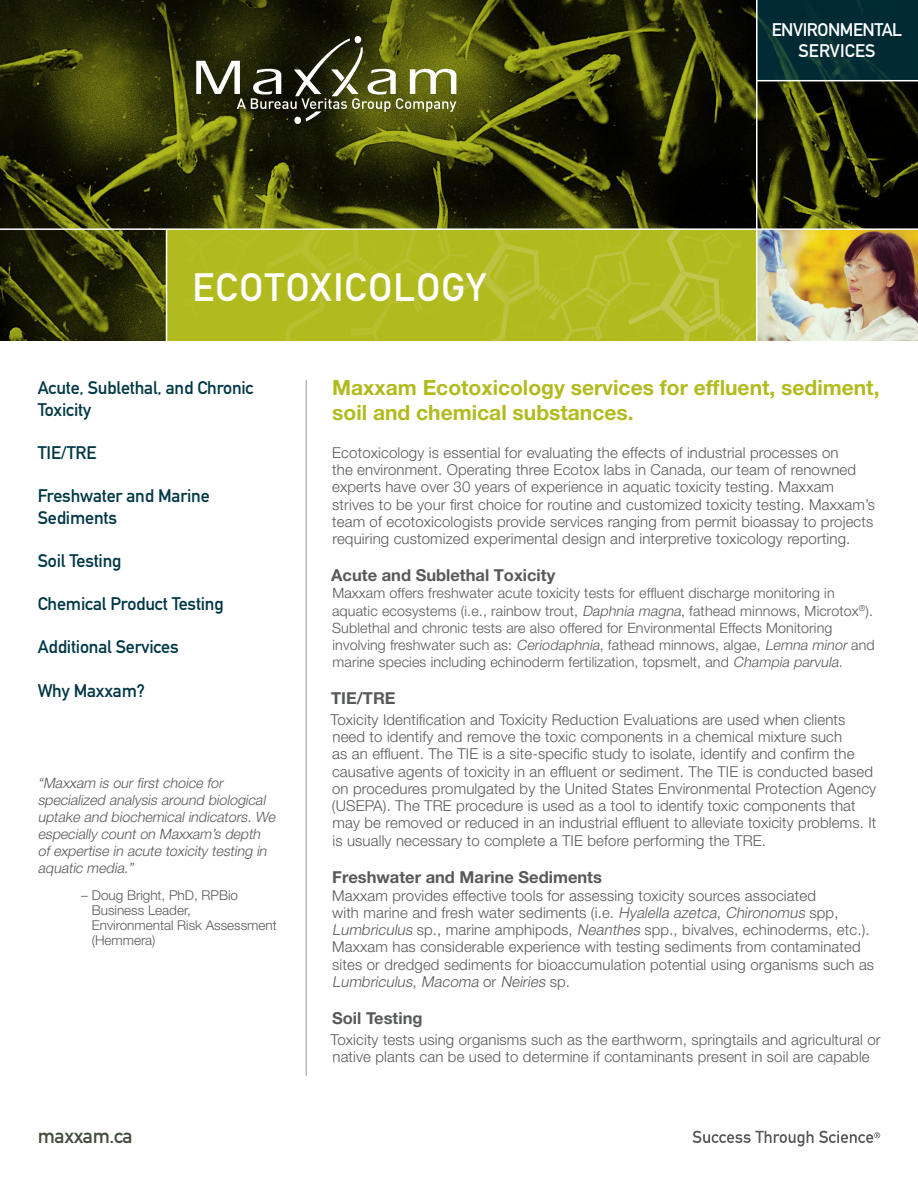
<style>
.page{position:relative;width:918px;height:1188px;background:#fff}
.page>*{position:absolute;margin:0;border:0;box-sizing:border-box;transform-origin:0 0}
.t1{font:39px "DIN Mittelschrift Std";letter-spacing:.035em;color:#fff}
.t2{font:700 21px/25.2px "Helvetica Neue LT Std";color:#b2bb1e}
.t3{font:20.25px "DIN Mittelschrift Std";letter-spacing:-.02em;color:#444d3e}
.t4{font:18px/21.6px "DIN Mittelschrift Std";letter-spacing:-.01em;color:#003846}
.t5{font:18px/21.6px "DIN Mittelschrift Std";letter-spacing:-.025em;color:#fff;text-align:center}
.t6{font:700 16.5px "Helvetica Neue LT Std";color:#58595b}
.t7{font:300 15px/17.2px "Helvetica Neue LT Std";letter-spacing:.01em;color:#58595b}
.t8{font:300 14.25px/17.2px "Helvetica Neue LT Std";letter-spacing:.01em;color:#58595b}
.t9{font:italic 300 14.25px/17.1px "Helvetica Neue LT Std";color:#58595b}
.t10{font:300 13.5px/15px "Helvetica Neue LT Std";color:#58595b}
.s1{font-style:italic}
</style>
<div class="page">
<hr style="left:306px;top:380px;width:1px;height:696px;background:#919496">
<svg style="left:692px;top:1131px;width:188px;height:16px"></svg>
<svg style="left:0;top:0;width:918px;height:341px"></svg>
<div style="left:355px;top:36px;width:6px;height:7px;background:#fff;border-radius:50%"></div>
<svg style="left:196px;top:38px;width:260px;height:84px"></svg>
<svg style="left:758px;top:0;width:160px;height:80px;fill:#002a34"></svg>
<div style="left:167px;top:229px;width:610px;height:113px;background:#b2bb1e"></div>
<svg style="left:183px;top:230px;width:573px;height:112px"></svg>
<hr style="left:166px;top:230px;width:1px;height:118px;background:#fff">
<img style="left:758px;top:230px;width:160px;height:112px">
<hr style="left:756px;top:0;width:2px;height:352px;background:#fff">
<hr style="left:0;top:228px;width:918px;height:2px;background:#fff">
<hr style="left:757px;top:80px;width:161px;height:1px;background:#fff">
<h1 class="t1" style="left:193px;top:264px;width:295px">ECOTOXICOLOGY</h1>
<p class="t5" style="left:772px;top:19px;width:132px">ENVIRONMENTAL<br>SERVICES</p>
<p class="t4" style="left:38px;top:377px;width:217px">Acute, Sublethal, and Chronic<br>Toxicity</p>
<p class="t4" style="left:38px;top:442px;width:60px">TIE/TRE</p>
<p class="t4" style="left:38px;top:485px;width:174px">Freshwater and Marine<br>Sediments</p>
<p class="t4" style="left:38px;top:550px;width:85px">Soil Testing</p>
<p class="t4" style="left:38px;top:593px;width:187px">Chemical Product Testing</p>
<p class="t4" style="left:38px;top:636px;width:142px">Additional Services</p>
<p class="t4" style="left:38px;top:680px;width:109px">Why Maxxam?</p>
<p class="t9" style="left:38px;top:774px;width:242px">“Maxxam is our first choice for specialized analysis around biological uptake and biochemical indicators. We especially count on Maxxam’s depth of expertise in acute toxicity testing in aquatic media.”</p>
<p class="t10" style="left:92px;top:887px;width:187px;text-indent:-10px">– Doug Bright, PhD, RPBio<br>Business Leader,<br>Environmental Risk Assessment (Hemmera)</p>
<h3 class="t3" style="left:38px;top:1124px;width:96px">maxxam.ca</h3>
<h2 class="t2" style="left:332px;top:375px;width:549px">Maxxam Ecotoxicology services for effluent, sediment, soil and chemical substances.</h2>
<p class="t7" style="left:332px;top:444px;width:544px">Ecotoxicology is essential for evaluating the effects of industrial processes on<br>the environment. Operating three Ecotox labs in Canada, our team of renowned experts have over 30 years of experience in aquatic toxicity testing. Maxxam strives to be your first choice for routine and customized toxicity testing. Maxxam’s team of ecotoxicologists provide services ranging from permit bioassay to projects requiring customized experimental design and interpretive toxicology reporting.</p>
<p class="t6" style="left:331px;top:565px;width:225px">Acute and Sublethal Toxicity</p>
<p class="t8" style="left:332px;top:584px;width:544px">Maxxam offers freshwater acute toxicity tests for effluent discharge monitoring in aquatic ecosystems (i.e., rainbow trout, <span class="s1">Daphnia magna</span>, fathead minnows, Microtox<sup>®</sup>).<br>Sublethal and chronic tests are also offered for Environmental Effects Monitoring involving freshwater such as: <span class="s1">Ceriodaphnia</span>, fathead minnows, algae, <span class="s1">Lemna minor</span> and marine species including echinoderm fertilization, topsmelt, and <span class="s1">Champia parvula</span>.</p>
<p class="t6" style="left:331px;top:688px;width:66px">TIE/TRE</p>
<p class="t7" style="left:331px;top:711px;width:547px">Toxicity Identification and Toxicity Reduction Evaluations are used when clients need to identify and remove the toxic components in a chemical mixture such<br>as an effluent. The TIE is a site‐specific study to isolate, identify and confirm the causative agents of toxicity in an effluent or sediment. The TIE is conducted based on procedures promulgated by the United States Environmental Protection Agency (USEPA). The TRE procedure is used as a tool to identify toxic components that may be removed or reduced in an industrial effluent to alleviate toxicity problems. It is usually necessary to complete a TIE before performing the TRE.</p>
<p class="t6" style="left:332px;top:867px;width:271px">Freshwater and Marine Sediments</p>
<p class="t7" style="left:332px;top:886px;width:543px">Maxxam provides effective tools for assessing toxicity sources associated<br>with marine and fresh water sediments (i.e. <span class="s1">Hyalella azetca</span>, <span class="s1">Chironomus</span> spp, <span class="s1">Lumbriculus</span> sp., marine amphipods, <span class="s1">Neanthes</span> spp., bivalves, echinoderms, etc.).<br>Maxxam has considerable experience with testing sediments from contaminated sites or dredged sediments for bioaccumulation potential using organisms such as <span class="s1">Lumbriculus</span>, <span class="s1">Macoma</span> o r <span class="s1">Neiries</span> s p .</p>
<p class="t6" style="left:332px;top:1008px;width:92px">Soil Testing</p>
<p class="t7" style="left:331px;top:1030px;width:552px">Toxicity tests using organisms such as the earthworm, springtails and agricultural or native plants can be used to determine if contaminants present in soil are capable</p>
</div>
